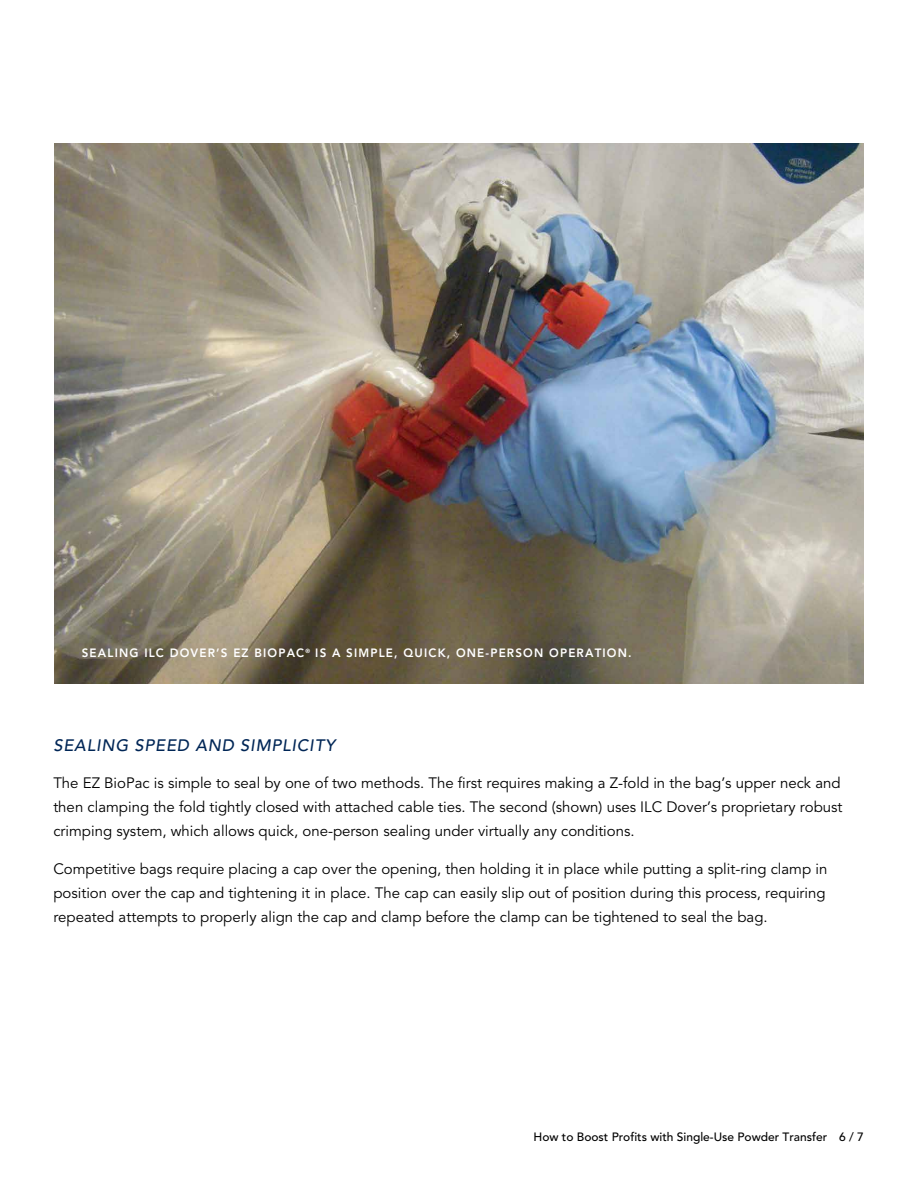
<style>
.page{position:relative;width:918px;height:1188px;background:#fff}
.page>*{position:absolute;margin:0;border:0;box-sizing:border-box;transform-origin:0 0}
.t1{font:italic 500 16.5px "Avenir";letter-spacing:.05em;color:#002656}
.t2{font:15px/24px "Avenir";color:#000}
.t3{font:800 12px "Avenir";letter-spacing:.1em;color:#fff}
.t4{font:500 12px "Avenir";color:#000}
</style>
<div class="page">
<img style="left:55px;top:144px;width:809px;height:540px">
<p class="t3" style="left:82px;top:645px;width:551px">SEALING ILC DOVER’S EZ BIOPAC<sup>®</sup> IS A SIMPLE, QUICK, ONE-PERSON OPERATION.</p>
<p class="t1" style="left:53px;top:736px;width:283px">SEALING SPEED AND SIMPLICITY</p>
<p class="t2" style="left:53px;top:772px;width:791px">The EZ BioPac is simple to seal by one of two methods. The first requires making a Z-fold in the bag’s upper neck and then clamping the fold tightly closed with attached cable ties. The second (shown) uses ILC Dover’s proprietary robust crimping system, which allows quick, one-person sealing under virtually any conditions.</p>
<p class="t2" style="left:53px;top:857px;width:776px;text-align:justify">Competitive bags require placing a cap over the opening, then holding it in place while putting a split-ring clamp in position over the cap and tightening it in place. The cap can easily slip out of position during this process, requiring repeated attempts to properly align the cap and clamp before the clamp can be tightened to seal the bag.</p>
<p class="t4" style="left:533px;top:1130px;width:332px">How to Boost Profits with Single-Use Powder Transfer 6 / 7</p>
</div>
